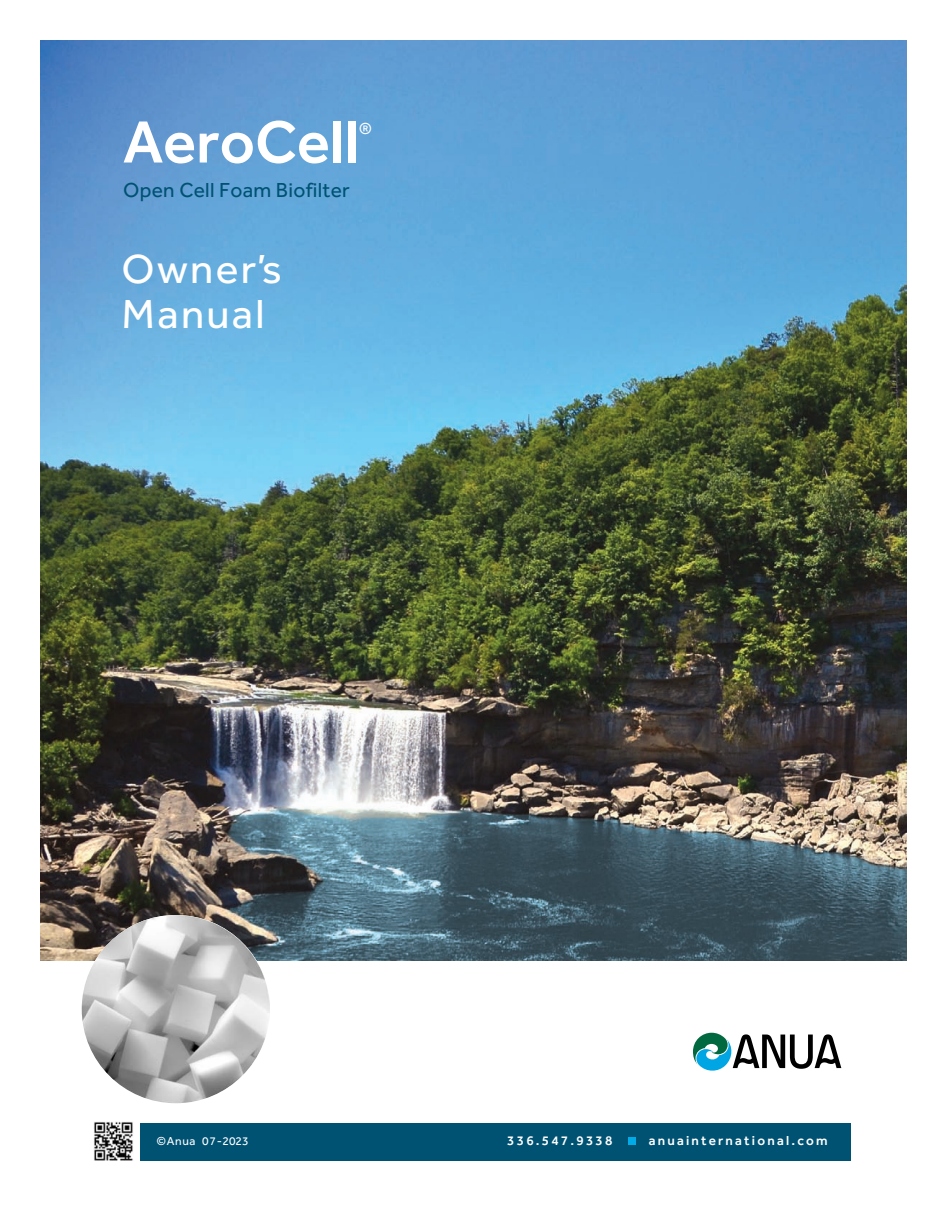
<style>
.page{position:relative;width:945px;height:1215px;background:#fff}
.page>*{position:absolute;margin:0;border:0;box-sizing:border-box;transform-origin:0 0}
.t1{font:500 61.5px "Effra";color:#fff}
.t2{font:42px/45px "Effra";letter-spacing:.055em;color:#fff}
.t3{font:21px "Effra";letter-spacing:.01em;color:#005273}
.t4{font:16.5px "Effra";color:#fff}
.t5{font:500 13.5px "Effra";letter-spacing:.165em;color:#fff}
.t6{font:12px "Effra";letter-spacing:.055em;color:#fff}
</style>
<div class="page">
<img style="left:40px;top:40px;width:867px;height:921px">
<svg style="left:693px;top:1033px;width:148px;height:38px"></svg>
<img style="left:94px;top:1122px;width:39px;height:39px">
<div style="left:140px;top:1123px;width:710px;height:38px;background:#005273"></div>
<div style="left:629px;top:1138px;width:7px;height:7px;background:#00abe7"></div>
<img style="left:82px;top:915px;width:188px;height:188px;border-radius:50%">
<h1 class="t1" style="left:123px;top:105px;width:237px">AeroCell</h1>
<p class="t4" style="left:359px;top:119px;width:15px">®</p>
<h3 class="t3" style="left:123px;top:178px;width:228px">Open Cell Foam Biofilter</h3>
<h2 class="t2" style="left:122px;top:246px;width:162px">Owner’s<br>Manual</h2>
<p class="t6" style="left:157px;top:1134px;width:94px">©Anua 07-2023</p>
<p class="t5" style="left:507px;top:1132px;width:107px">336.547.9338</p>
<p class="t5" style="left:649px;top:1132px;width:180px">anuainternational.com</p>
</div>
